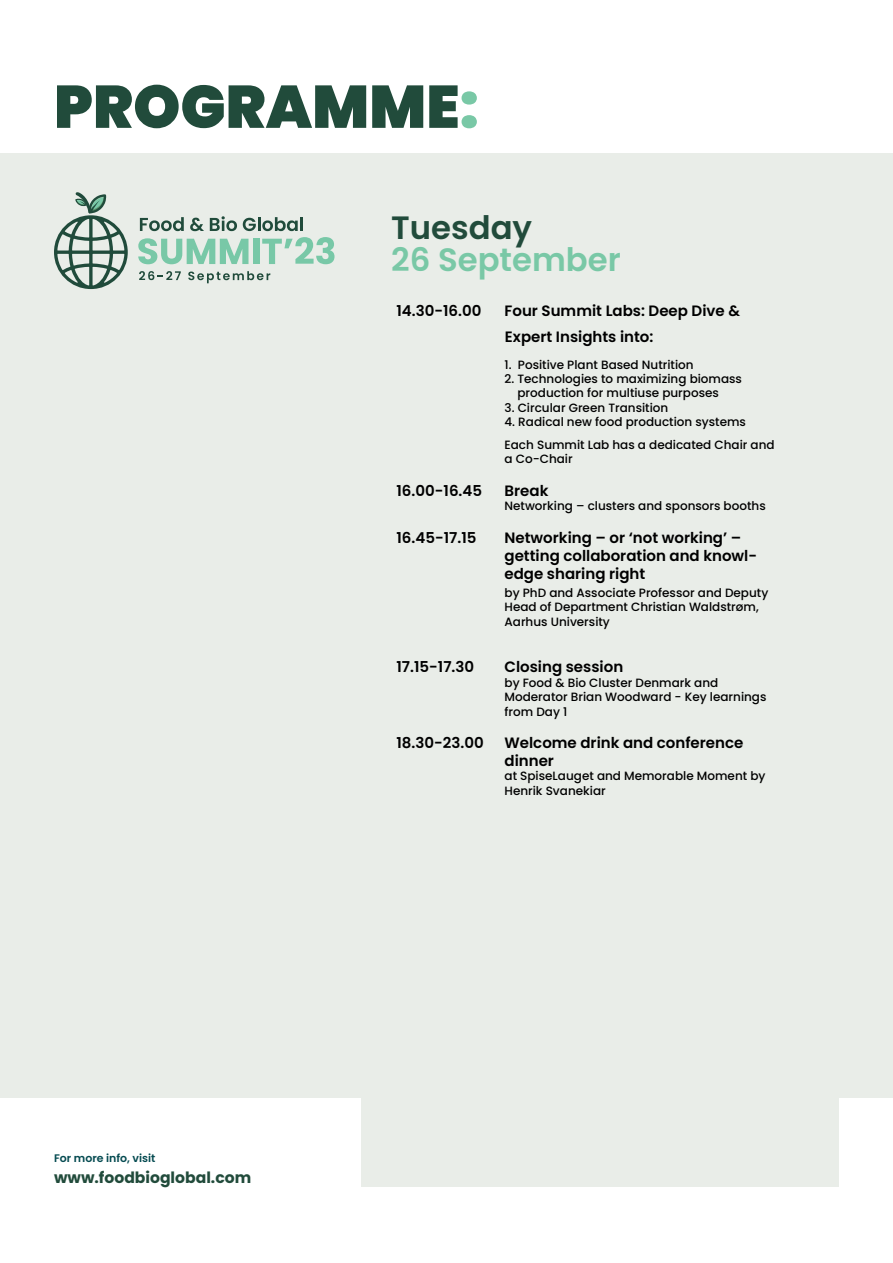
<style>
.page{position:relative;width:893px;height:1263px;background:#fff}
.page>*{position:absolute;margin:0;border:0;box-sizing:border-box;transform-origin:0 0}
.t1{font:900 60px "Poppins";color:#214b3b}
.t2{font:600 32.25px "Poppins";color:#79c8a6}
.t3{font:600 32.25px "Poppins";color:#214b3b}
.t4{font:700 15.6px "Poppins";color:#214b3b}
.t5{font:600 15px/18px "Poppins";color:#000}
.t6{font:500 12px/14.4px "Poppins";color:#000}
.t7{font:600 10.95px "Poppins";color:#044a50}
.s1{color:#79c8a6}
.s2{color:#fff}
</style>
<div class="page">
<div style="left:0;top:154px;width:893px;height:944px;background:#e9ede8"></div>
<div style="left:361px;top:300px;width:478px;height:886px;background:#e9ede8"></div>
<svg style="left:140px;top:217px;width:44px;height:14px"></svg>
<svg style="left:190px;top:218px;width:14px;height:13px"></svg>
<svg style="left:210px;top:216px;width:27px;height:15px"></svg>
<svg style="left:243px;top:217px;width:55px;height:14px"></svg>
<hr style="left:300px;top:217px;width:3px;height:14px;background:#204b3b">
<svg style="left:138px;top:238px;width:110px;height:26px"></svg>
<div style="left:253px;top:239px;width:6px;height:25px;background:#78c8a7"></div>
<svg style="left:262px;top:237px;width:72px;height:27px"></svg>
<svg style="left:139px;top:271px;width:42px;height:9px"></svg>
<svg style="left:188px;top:271px;width:82px;height:12px"></svg>
<svg style="left:54px;top:192px;width:74px;height:97px"></svg>
<h1 class="t1" style="left:54px;top:72px;width:426px">PROGRAMME<span class="s1">:</span></h1>
<h2 class="t3" style="left:391px;top:209px;width:142px">Tuesday</h2>
<h2 class="t2" style="left:391px;top:241px;width:231px">26 September</h2>
<p class="t7" style="left:54px;top:1151px;width:113px">For more info, visit<span class="s2">it:</span></p>
<h3 class="t4" style="left:54px;top:1169px;width:199px">www.foodbioglobal.com</h3>
<p class="t5" style="left:396px;top:301px;width:86px">14.30-16.00</p>
<p class="t5" style="left:504px;top:297px;width:237px;line-height:26.5px">Four Summit Labs: Deep Dive &amp;<br>Expert Insights into:</p>
<p class="t6" style="left:505px;top:357px;width:191px">1. Positive Plant Based Nutrition</p>
<p class="t6" style="left:517px;top:372px;width:226px;text-indent:-13px">2. Technologies to maximizing biomass production for multiuse purposes</p>
<p class="t6" style="left:505px;top:400px;width:165px">3. Circular Green Transition</p>
<p class="t6" style="left:505px;top:411px;width:272px;line-height:23px">4. Radical new food production systems<br>Each Summit Lab has a dedicated Chair and</p>
<p class="t6" style="left:505px;top:452px;width:70px">a Co-Chair</p>
<p class="t5" style="left:396px;top:482px;width:87px">16.00-16.45</p>
<p class="t5" style="left:504px;top:482px;width:45px">Break</p>
<p class="t6" style="left:504px;top:499px;width:263px">Networking – clusters and sponsors booths</p>
<p class="t5" style="left:396px;top:528px;width:81px">16.45-17.15</p>
<p class="t5" style="left:504px;top:528px;width:254px">Networking – or ‘not working’ – getting collaboration and knowl&shy;edge sharing right</p>
<p class="t6" style="left:505px;top:585px;width:265px">by PhD and Associate Professor and Deputy<br>Head of Department Christian Waldstrøm,<br>Aarhus University</p>
<p class="t5" style="left:396px;top:658px;width:79px">17.15-17.30</p>
<p class="t5" style="left:504px;top:658px;width:120px">Closing session</p>
<p class="t6" style="left:504px;top:675px;width:263px">by Food &amp; Bio Cluster Denmark and<br>Moderator Brian Woodward - Key learnings from Day 1</p>
<p class="t5" style="left:396px;top:734px;width:89px">18.30-23.00</p>
<p class="t5" style="left:504px;top:734px;width:240px">Welcome drink and conference dinner</p>
<p class="t6" style="left:504px;top:769px;width:262px">at SpiseLauget and Memorable Moment by<br>Henrik Svanekiar</p>
</div>
